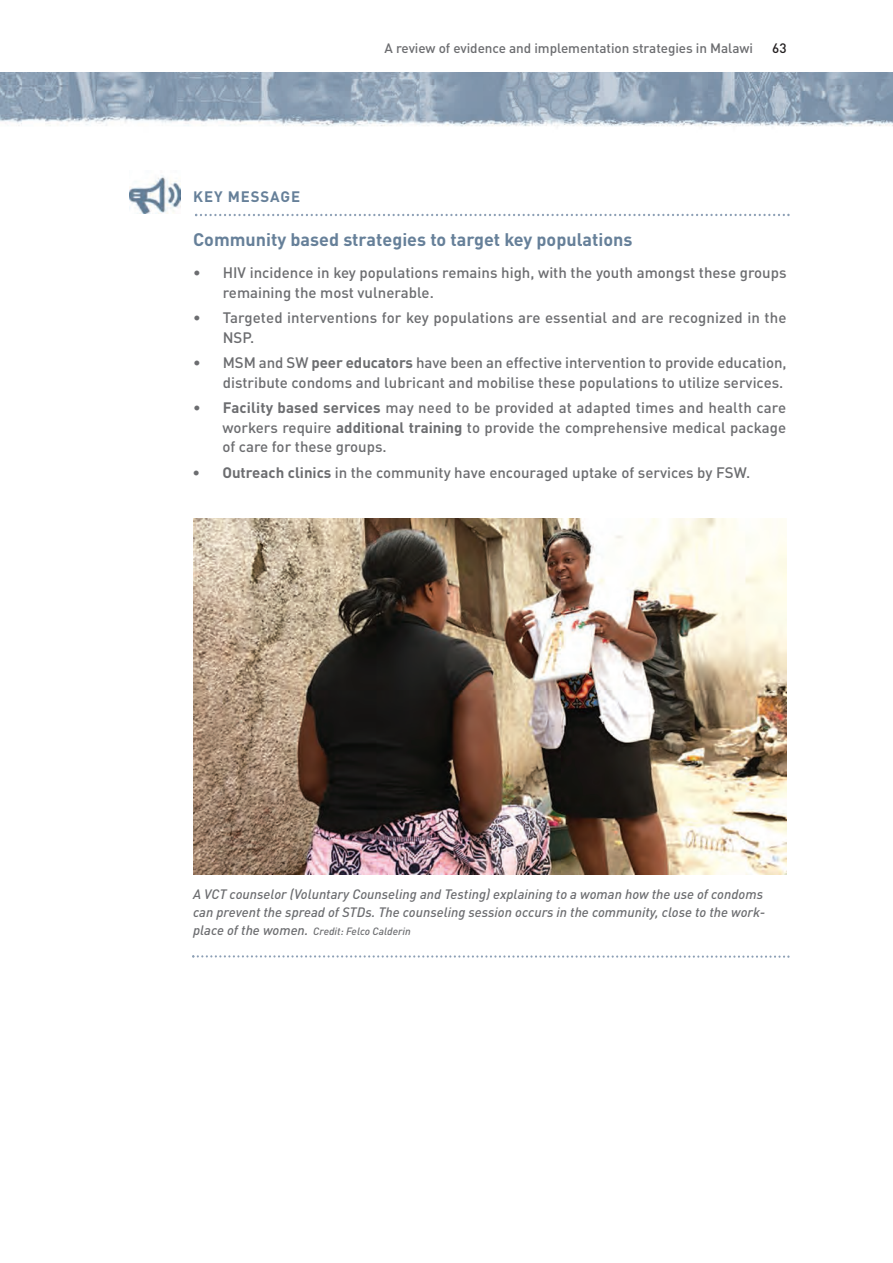
<style>
.page{position:relative;width:893px;height:1263px;background:#fff}
.page>*{position:absolute;margin:0;border:0;box-sizing:border-box;transform-origin:0 0}
.t1{font:700 18px "DIN Pro";color:#668099}
.t2{font:500 15px/19.5px "DIN Pro";color:#6c6d70}
.t3{font:700 15px "DIN Pro";letter-spacing:.06em;color:#668099}
.t4{font:italic 500 13.5px/18px "DIN Pro";color:#6c6d70}
.t5{font:500 13.5px "DIN Pro";letter-spacing:-.005em;color:#6c6d70}
.t6{font:500 13.5px "DIN Pro";color:#231f20}
.t7{font:italic 500 10.5px "DIN Pro";color:#6c6d70}
.s1{font-weight:700}
.s2{font-size:13.5px}
</style>
<div class="page">
<img style="left:0;top:72px;width:893px;height:54px">
<img style="left:130px;top:175px;width:51px;height:39px">
<svg style="left:195px;top:214px;width:595px;height:2px"></svg>
<img style="left:193px;top:518px;width:594px;height:356px">
<svg style="left:192px;top:955px;width:598px;height:3px"></svg>
<p class="t5" style="left:385px;top:43px;width:370px">A review of evidence and implementation strategies in Malawi</p>
<p class="t6" style="left:772px;top:43px;width:16px">63</p>
<p class="t3" style="left:193px;top:191px;width:109px">KEY MESSAGE</p>
<p class="t1" style="left:193px;top:233px;width:441px">Community based strategies to target key populations</p>
<p class="t2" style="left:223px;top:265px;width:565px;text-indent:-30px">• HIV incidence in key populations remains high, with the youth amongst these groups remaining the most vulnerable.</p>
<p class="t2" style="left:223px;top:310px;width:565px;text-indent:-30px">• Targeted interventions for key populations are essential and are recognized in the<br>NSP.</p>
<p class="t2" style="left:193px;top:355px;width:595px;text-align:right">• MSM and SW <span class="s1">peer educators</span> have been an effective intervention to provide education, distribute condoms and lubricant and mobilise these populations to utilize services.</p>
<p class="t2" style="left:222px;top:400px;width:565px;text-align:justify;text-indent:-29px">• <span class="s1">Facility based services</span> may need to be provided at adapted times and health care workers require <span class="s1">additional training</span> to provide the comprehensive medical package of care for these groups.</p>
<p class="t2" style="left:193px;top:464px;width:559px">• <span class="s1">Outreach clinics</span> in the community have encouraged uptake of services by FSW.</p>
<p class="t4" style="left:193px;top:886px;width:574px">A VCT counselor (Voluntary Counseling and Testing) explaining to a woman how the use of condoms can prevent the spread of STDs. The counseling session occurs in the community, close to the work-</p>
<p class="t7" style="left:193px;top:927px;width:219px"><span class="s2">place of the women.</span> Credit: Felco Calderin</p>
</div>
